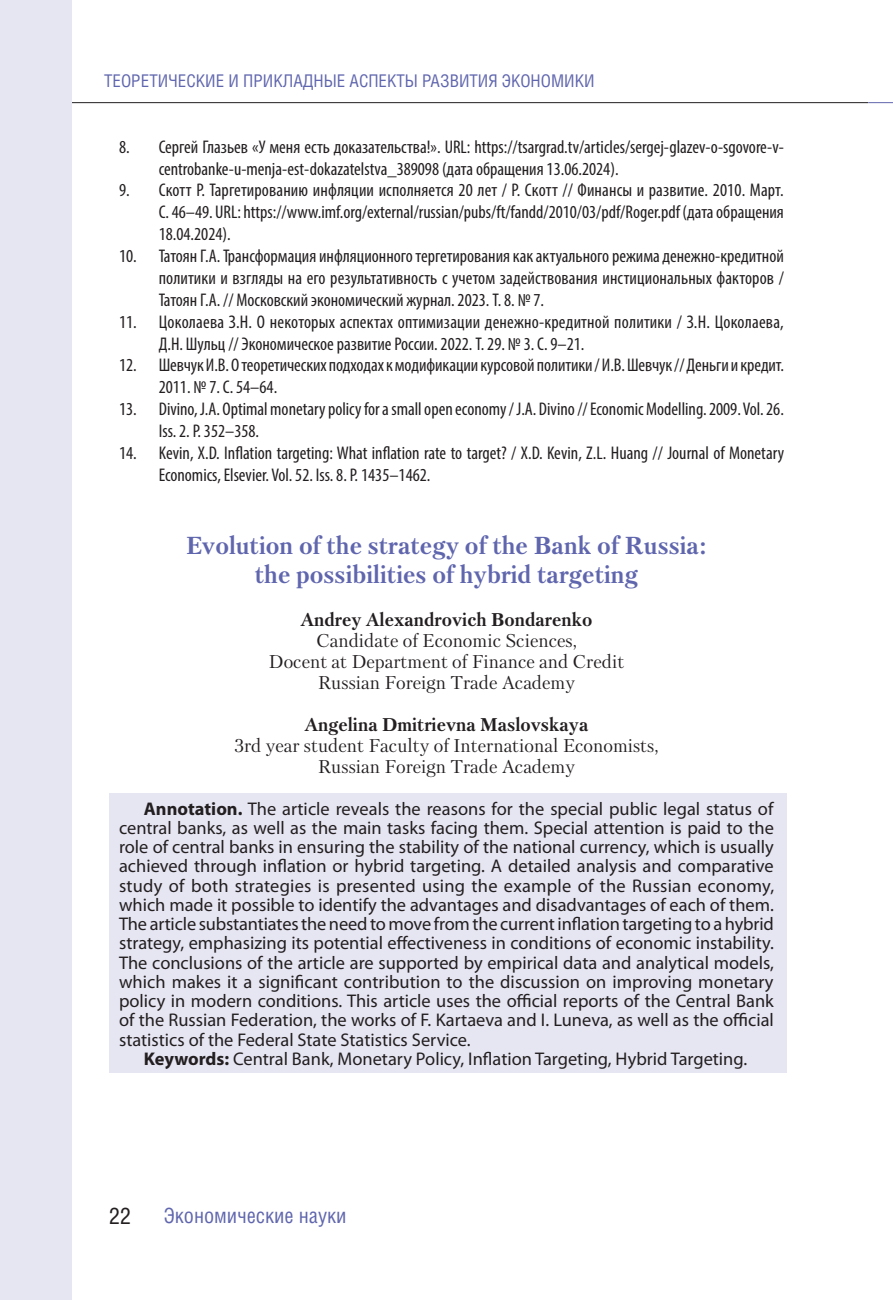
<style>
.page{position:relative;width:893px;height:1300px;background:#fff}
.page>*{position:absolute;margin:0;border:0;box-sizing:border-box;transform-origin:0 0}
.t1{font:700 24.5px/29.4px "Petersburg C";color:#6066ae;text-align:center}
.t2{font:22.75px "Helios Cond";color:#231f20}
.t3{font:21px "Helios Cond";color:#6066ae}
.t4{font:condensed 18.38px/21.9px "Myriad Pro";color:#231f20}
.t5{font:18.38px/19.2px "Myriad Pro";color:#231f20;text-align:justify}
.t6{font:18.38px/21px "Petersburg C";color:#231f20;text-align:center}
.t7{font:700 18.38px "Petersburg C";color:#231f20}
.t8{font:17.5px "Helios Cond";color:#6066ae}
.s1{font-weight:700}
</style>
<div class="page">
<hr style="left:0;top:102px;width:868px;height:1px;background:#231f20">
<svg style="left:868px;top:102px;width:25px;height:1px"></svg>
<div style="left:0;top:0;width:72px;height:1300px;background:#e6e5f2"></div>
<div style="left:110px;top:794px;width:677px;height:279px;background:#e6e5f2"></div>
<p class="t8" style="left:104px;top:70px;width:492px">ТЕОРЕТИЧЕСКИЕ И ПРИКЛАДНЫЕ АСПЕКТЫ РАЗВИТИЯ ЭКОНОМИКИ</p>
<p class="t4" style="left:159px;top:135px;width:627px;text-indent:-40px">8. Сергей Глазьев «У меня есть доказательства!». URL: https://tsargrad.tv/articles/sergej-glazev-o-sgovore-v&shy;centrobanke-u-menja-est-dokazatelstva_389098 (дата обращения 13.06.2024).</p>
<p class="t4" style="left:159px;top:179px;width:627px;text-align:justify;text-indent:-40px">9. Скотт Р. Таргетированию инфляции исполняется 20 лет / Р. Скотт // Финансы и развитие. 2010. Март.<br>С. 46–49. URL: https://www.imf.org/external/russian/pubs/ft/fandd/2010/03/pdf/Roger.pdf (дата обращения 18.04.2024).</p>
<p class="t4" style="left:159px;top:245px;width:627px;text-align:justify;text-indent:-40px">10. Татоян Г.А. Трансформация инфляционного тергетирования как актуального режима денежно-кредитной политики и взгляды на его результативность с учетом задействования инстициональных факторов / Татоян Г.А. // Московский экономический журнал. 2023. Т. 8. № 7.</p>
<p class="t4" style="left:159px;top:310px;width:627px;text-indent:-40px">11. Цоколаева З.Н. О некоторых аспектах оптимизации денежно-кредитной политики / З.Н. Цоколаева,<br>Д.Н. Шульц // Экономическое развитие России. 2022. Т. 29. № 3. С. 9–21.</p>
<p class="t4" style="left:159px;top:354px;width:627px;text-indent:-40px">12. Шевчук И.В. О теоретических подходах к модификации курсовой политики / И.В. Шевчук // Деньги и кредит.<br>2011. № 7. С. 54–64.</p>
<p class="t4" style="left:159px;top:398px;width:627px;text-indent:-40px">13. Divino, J.A. Optimal monetary policy for a small open economy / J.A. Divino // Economic Modelling. 2009. Vol. 26.<br>Iss. 2. P. 352–358.</p>
<p class="t4" style="left:159px;top:442px;width:627px;text-indent:-40px">14. Kevin, X.D. Inflation targeting: What inflation rate to target? / X.D. Kevin, Z.L. Huang // Journal of Monetary<br>Economics, Elsevier. Vol. 52. Iss. 8. P. 1435–1462.</p>
<h1 class="t1" style="left:186px;top:531px;width:522px">Evolution of the strategy of the Bank of Russia: the possibilities of hybrid targeting</h1>
<p class="t7" style="left:301px;top:609px;width:293px">Andrey Alexandrovich Bondarenko</p>
<p class="t6" style="left:269px;top:630px;width:357px">Candidate of Economic Sciences,<br>Docent at Department of Finance and Credit<br>Russian Foreign Trade Academy</p>
<p class="t7" style="left:304px;top:714px;width:286px">Angelina Dmitrievna Maslovskaya</p>
<p class="t6" style="left:234px;top:735px;width:426px">3rd year student Faculty of International Economists,<br>Russian Foreign Trade Academy</p>
<p class="t5" style="left:119px;top:798px;width:657px;text-indent:25px"><span class="s1">Annotation.</span> The article reveals the reasons for the special public legal status of central banks, as well as the main tasks facing them. Special attention is paid to the role of central banks in ensuring the stability of the national currency, which is usually achieved through inflation or hybrid targeting. A detailed analysis and comparative study of both strategies is presented using the example of the Russian economy, which made it possible to identify the advantages and disadvantages of each of them.<br>The article substantiates the need to move from the current inflation targeting to a hybrid strategy, emphasizing its potential effectiveness in conditions of economic instability.<br>The conclusions of the article are supported by empirical data and analytical models, which makes it a significant contribution to the discussion on improving monetary policy in modern conditions. This article uses the official reports of the Central Bank of the Russian Federation, the works of F. Kartaeva and I. Luneva, as well as the official statistics of the Federal State Statistics Service.</p>
<p class="t5" style="left:144px;top:1049px;width:605px"><span class="s1">Keywords:</span> Central Bank, Monetary Policy, Inflation Targeting, Hybrid Targeting.</p>
<p class="t2" style="left:109px;top:1202px;width:23px">22</p>
<p class="t3" style="left:164px;top:1203px;width:184px">Экономические науки</p>
</div>
